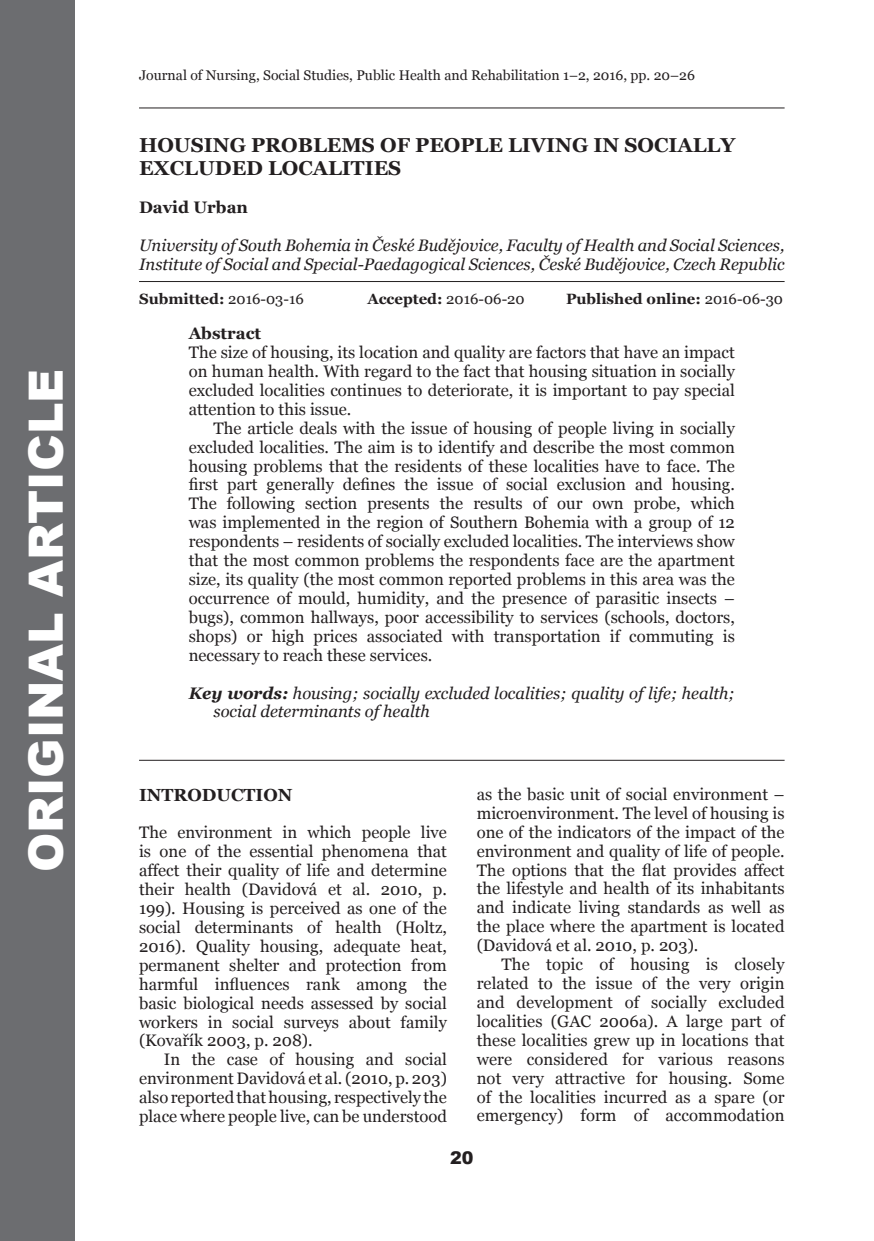
<style>
.page{position:relative;width:874px;height:1241px;background:#fff}
.page>*{position:absolute;margin:0;border:0;box-sizing:border-box;transform-origin:0 0}
.t1{font:900 47.25px "Arial";color:#fff}
.t2{font:700 20.12px "Georgia";color:#231f20}
.t3{font:700 17.5px "Georgia";color:#231f20}
.t4{font:900 17.5px "Arial";color:#231f20}
.t5{font:16.62px/18.9px "Georgia";color:#231f20;text-align:justify}
.t6{font:italic 16.62px/18.9px "Georgia";color:#231f20}
.t7{font:700 16.62px "Georgia";color:#231f20}
.t8{font:700 14.88px "Georgia";color:#231f20}
.t9{font:14.88px "Georgia";color:#231f20}
.t10{font:14px "Georgia";color:#231f20}
.s1{font-weight:400}
.s2{font-weight:700}
</style>
<div class="page">
<hr style="left:139px;top:759px;width:645px;height:1px;background:#231f20">
<hr style="left:139px;top:107px;width:645px;height:1px;background:#231f20">
<hr style="left:139px;top:281px;width:645px;height:1px;background:#231f20">
<div style="left:0;top:0;width:74px;height:1240px;background:#6c6d70"></div>
<h1 class="t1" style="left:12px;top:872px;width:505px;rotate:-90deg">ORIGINAL ARTICLE</h1>
<p class="t10" style="left:139px;top:67px;width:557px">Journal of Nursing, Social Studies, Public Health and Rehabilitation 1–2, 2016, pp. 20–26</p>
<p class="t2" style="left:139px;top:132px;width:512px">HOUSING PROBLEMS OF PEOPLE LIVING IN SOCI</p>
<p class="t2" style="left:677px;top:132px;width:59px">ALLY</p>
<p class="t2" style="left:139px;top:155px;width:263px">EXCLUD ED LOCALITI ES</p>
<p class="t7" style="left:139px;top:196px;width:110px">DAVID URBAN</p>
<p class="t6" style="left:139px;top:236px;width:646px">University of South Bohemia in České Budějovice, Faculty of Health and Social Sciences,<br>Institute of Social and Special-Paedagogical Sciences, České Budějovice, Czech Republic</p>
<p class="t8" style="left:139px;top:290px;width:204px">SUBMITTED: <span class="s1">2016-03-16</span> A</p>
<p class="t9" style="left:378px;top:290px;width:173px"><span class="s2">CCEPTED:</span> 2016-06-20 <span class="s2">P</span></p>
<p class="t8" style="left:576px;top:290px;width:208px">UBLISHED ONLINE: <span class="s1">2016-06-30</span></p>
<p class="t7" style="left:189px;top:322px;width:74px">ABSTRACT</p>
<p class="t5" style="left:189px;top:343px;width:547px">The size of housing, its location and quality are factors that have an impact on human health. With regard to the fact that housing situation in socially excluded localities continues to deteriorate, it is important to pay special attention to this issue.</p>
<p class="t5" style="left:189px;top:419px;width:547px;text-indent:25px">The article deals with the issue of housing of people living in socially excluded localities. The aim is to identify and describe the most common housing problems that the residents of these localities have to face. The first part generally defines the issue of social exclusion and housing.<br>The following section presents the results of our own probe, which was implemented in the region of Southern Bohemia with a group of 12 respondents – residents of socially excluded localities. The interviews show that the most common problems the respondents face are the apartment size, its quality (the most common reported problems in this area was the occurrence of mould, humidity, and the presence of parasitic insects – bugs), common hallways, poor accessibility to services (schools, doctors, shops) or high prices associated with transportation if commuting is necessary to reach these services.</p>
<p class="t6" style="left:213px;top:683px;width:522px;text-indent:-25px"><span class="s2">Key words:</span> housing; socially excluded localities; quality of life; health; social determinants of health</p>
<p class="t3" style="left:139px;top:783px;width:155px">INTRODUCTION</p>
<p class="t5" style="left:139px;top:823px;width:309px">The environment in which people live is one of the essential phenomena that affect their quality of life and determine their health (Davidová et al. 2010, p.<br>199). Housing is perceived as one of the social determinants of health (Holtz, 2016). Quality housing, adequate heat, permanent shelter and protection from harmful influences rank among the basic biological needs assessed by social workers in social surveys about family (Kovařík 2003, p. 208).</p>
<p class="t5" style="left:139px;top:1050px;width:309px;text-indent:25px">In the case of housing and social environment Davidová et al. (2010, p. 203) also reported that housing, respectively the place where people live, can be understood</p>
<p class="t5" style="left:476px;top:785px;width:309px">as the basic unit of social environment – microenvironment. The level of housing is one of the indicators of the impact of the environment and quality of life of people.<br>The options that the flat provides affect the lifestyle and health of its inhabitants and indicate living standards as well as the place where the apartment is located (Davidová et al. 2010, p. 203).</p>
<p class="t5" style="left:476px;top:955px;width:309px;text-indent:25px">The topic of housing is closely related to the issue of the very origin and development of socially excluded localities (GAC 2006a). A large part of these localities grew up in locations that were considered for various reasons not very attractive for housing. Some of the localities incurred as a spare (or emergency) form of accommodation</p>
<p class="t4" style="left:450px;top:1144px;width:25px">20</p>
</div>
